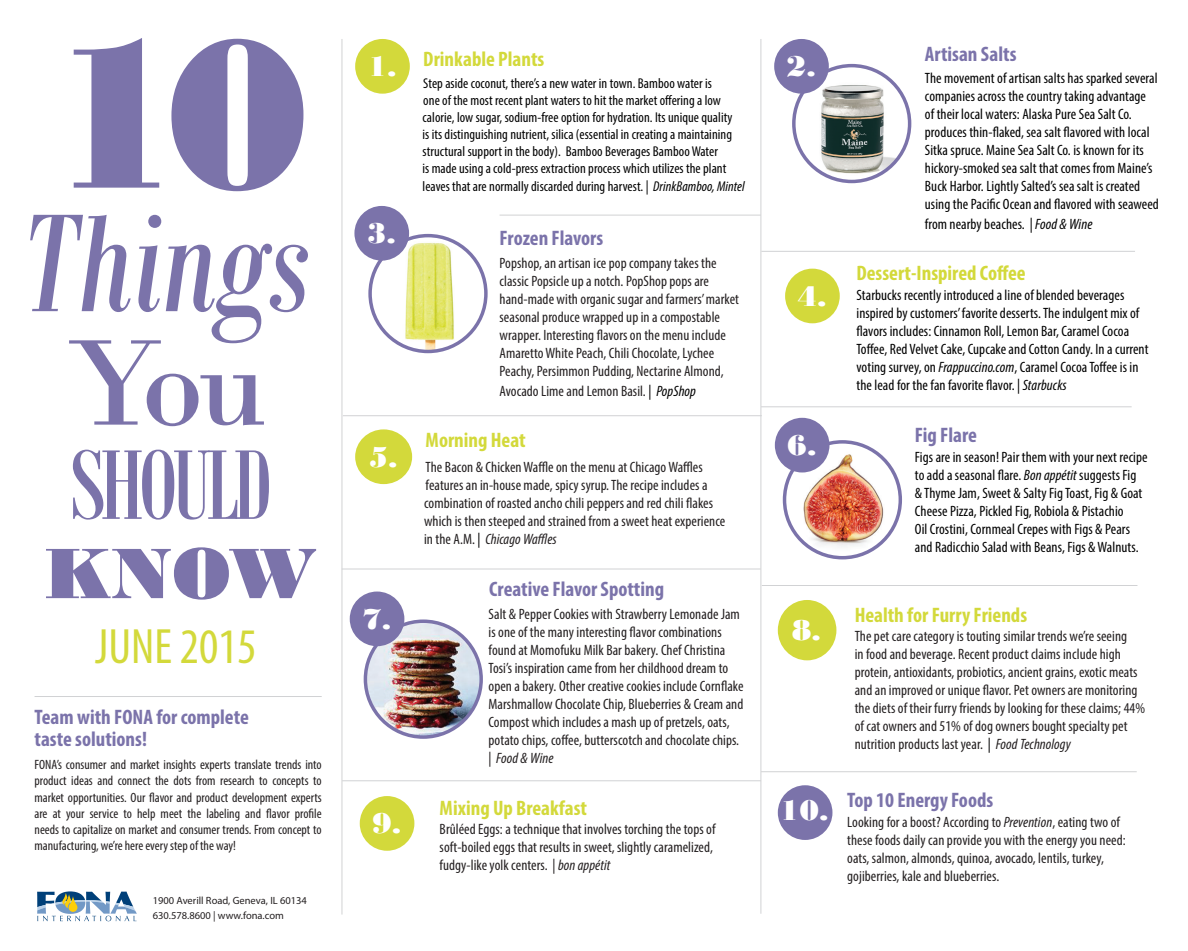
<style>
.page{position:relative;width:1188px;height:951px;background:#fff}
.page>*{position:absolute;margin:0;border:0;box-sizing:border-box;transform-origin:0 0}
.t1{font:221.85px "Bodoni MT Black";color:#7b73aa}
.t2{font:italic 151.35px "Bodoni MT Condensed";color:#7b73aa}
.t3{font:128.7px "Bodoni";color:#7b73aa}
.t4{font:107.4px "Bodoni MT Condensed";letter-spacing:-.05em;color:#7b73aa}
.t5{font:75px "Bodoni MT Black";color:#7b73aa}
.t6{font:condensed 49.95px "Myriad Pro";color:#d3d93b}
.t7{font:30px "Bodoni MT Black";color:#fff}
.t8{font:700 condensed 21px/21.8px "Myriad Pro";color:#7b73aa}
.t9{font:700 condensed 21px "Myriad Pro";color:#d3d93b}
.t10{font:condensed 15px/18px "Myriad Pro";letter-spacing:.005em;color:#231f20}
.t11{font:condensed 15px/18px "Myriad Pro";letter-spacing:.005em;color:#000}
.t12{font:condensed 14.25px/17.1px "Myriad Pro";letter-spacing:.005em;color:#000}
.t13{font:condensed 13.5px/16.2px "Myriad Pro";color:#231f20;text-align:justify}
.t14{font:10.5px/14.5px "Myriad Pro";color:#231f20}
.s1{font-style:italic}
.s2{color:#000}
.s3{font-style:italic;color:#000}
.s4{font-family:"Bodoni MT Black";font-stretch:normal;font-size:30px;color:#fff}
</style>
<div class="page">
<div style="left:355px;top:39px;width:55px;height:55px;background:#d3d93b;border-radius:50%"></div>
<div style="left:355px;top:429px;width:57px;height:55px;background:#d3d93b;border-radius:50%"></div>
<hr style="left:761px;top:39px;width:1px;height:874px;background:#d1d2d4">
<hr style="left:761px;top:251px;width:374px;height:1px;background:#d1d2d4">
<div style="left:778px;top:785px;width:54px;height:54px;background:#7b73aa;border-radius:50%"></div>
<div style="left:778px;top:600px;width:58px;height:60px;background:#d3d93b;border-radius:50%"></div>
<hr style="left:343px;top:415px;width:419px;height:1px;background:#d1d2d4">
<hr style="left:35px;top:696px;width:287px;height:1px;background:#d1d2d4">
<svg style="left:37px;top:891px;width:100px;height:30px"></svg>
<hr style="left:342px;top:39px;width:1px;height:875px;background:#d1d2d4">
<hr style="left:762px;top:585px;width:375px;height:1px;background:#d1d2d4">
<hr style="left:500px;top:215px;width:261px;height:1px;background:#d1d2d4">
<hr style="left:761px;top:406px;width:371px;height:1px;background:#d1d2d4">
<hr style="left:761px;top:771px;width:376px;height:1px;background:#d1d2d4">
<hr style="left:342px;top:780px;width:419px;height:1px;background:#d1d2d4">
<hr style="left:342px;top:568px;width:419px;height:1px;background:#d1d2d4">
<img style="left:378px;top:235px;width:102px;height:116px">
<div style="left:368px;top:234px;width:120px;height:119px;border:3px solid #7b73aa;border-radius:50%"></div>
<div style="left:354px;top:206px;width:55px;height:54px;background:#7b73aa;border-radius:50%"></div>
<div style="left:785px;top:268px;width:55px;height:55px;background:#d3d93b;border-radius:50%"></div>
<img style="left:786px;top:444px;width:114px;height:110px">
<div style="left:783px;top:440px;width:119px;height:119px;border:3px solid #7b73aa;border-radius:50%"></div>
<div style="left:775px;top:418px;width:55px;height:54px;background:#7b73aa;border-radius:50%"></div>
<div style="left:360px;top:796px;width:54px;height:54px;background:#d3d93b;border-radius:50%"></div>
<img style="left:365px;top:621px;width:116px;height:116px;border-radius:58px">
<div style="left:364px;top:619px;width:119px;height:119px;border:3px solid #7b73aa;border-radius:50%"></div>
<div style="left:350px;top:591px;width:54px;height:55px;background:#7b73aa;border-radius:50%"></div>
<img style="left:800px;top:72px;width:110px;height:109px">
<div style="left:792px;top:64px;width:119px;height:119px;border:3px solid #7b73aa;border-radius:50%"></div>
<div style="left:774px;top:39px;width:55px;height:55px;background:#7b73aa;border-radius:50%"></div>
<h1 class="t1" style="left:42px;top:-16px;width:270px">10</h1>
<h2 class="t2" style="left:22px;top:172px;width:289px">Things</h2>
<h3 class="t3" style="left:65px;top:306px;width:204px">You</h3>
<h3 class="t4" style="left:69px;top:420px;width:205px">SHOULD</h3>
<h3 class="t5" style="left:44px;top:529px;width:274px">KNOW</h3>
<h3 class="t6" style="left:95px;top:616px;width:163px">JUNE 2015</h3>
<h3 class="t8" style="left:35px;top:706px;width:216px">Team with FONA for complete taste solutions!</h3>
<p class="t13" style="left:35px;top:756px;width:289px">FONA’s consumer and market insights experts translate trends into product ideas and connect the dots from research to concepts to market opportunities. Our flavor and product development experts are at your service to help meet the labeling and flavor profile needs to capitalize on market and consumer trends. From concept to manufacturing, we’re here every step of the way!</p>
<p class="t14" style="left:153px;top:893px;width:156px">1900 Averill Road, Geneva, IL 60134<br>630.578.8600 | www.fona.com</p>
<h3 class="t7" style="left:368px;top:49px;width:31px">1.</h3>
<h3 class="t7" style="left:367px;top:216px;width:31px">3.</h3>
<h3 class="t9" style="left:423px;top:46px;width:123px">Drinkable Plants</h3>
<h3 class="t8" style="left:925px;top:43px;width:93px">Artisan Salts</h3>
<h3 class="t7" style="left:787px;top:49px;width:31px">2.</h3>
<p class="t11" style="left:925px;top:69px;width:236px">The movement of artisan salts has sparked several companies across the country taking advantage of their local waters: Alaska Pure Sea Salt Co. produces thin-flaked, sea salt flavored with local Sitka spruce. Maine Sea Salt Co. is known for its hickory-smoked sea salt that comes from Maine’s Buck Harbor. Lightly Salted’s sea salt is created using the Pacific Ocean and flavored with seaweed</p>
<p class="t11" style="left:925px;top:215px;width:169px">from nearby beaches. | <span class="s1">Food &amp; Wine</span></p>
<p class="t12" style="left:423px;top:74px;width:324px">Step aside coconut, there’s a new water in town. Bamboo water is<br>one of the most recent plant waters to hit the market offering a low calorie, low sugar, sodium-free option for hydration. Its unique quality<br>is its distinguishing nutrient, silica (essential in creating a maintaining structural support in the body). Bamboo Beverages Bamboo Water<br>is made using a cold-press extraction process which utilizes the plant leaves that are normally discarded during harvest. | <span class="s1">DrinkBamboo, Mintel</span></p>
<h3 class="t8" style="left:500px;top:226px;width:105px">Frozen Flavors</h3>
<p class="t10" style="left:500px;top:254px;width:241px">Popshop, an artisan ice pop company takes the classic Popsicle up a notch. PopShop pops are hand-made with organic sugar and farmers’ market seasonal produce wrapped up in a compostable wrapper. Interesting flavors on the menu include Amaretto White Peach, Chili Chocolate, Lychee Peachy, Persimmon Pudding, Nectarine Almond,</p>
<p class="t10" style="left:500px;top:381px;width:198px">Avocado Lime and Lemon Basil. <span class="s2">|</span> <span class="s3">PopShop</span></p>
<h3 class="t9" style="left:857px;top:260px;width:171px">Dessert-Inspired Coffee</h3>
<p class="t11" style="left:857px;top:285px;width:294px;text-indent:-59px"><span class="s4">4.</span> Starbucks recently introduced a line of blended beverages inspired by customers’ favorite desserts. The indulgent mix of flavors includes: Cinnamon Roll, Lemon Bar, Caramel Cocoa Toffee, Red Velvet Cake, Cupcake and Cotton Candy. In a current voting survey, on <span class="s1">Frappuccino.com</span>, Caramel Cocoa Toffee is in the lead for the fan favorite flavor. | <span class="s1">Starbucks</span></p>
<h3 class="t7" style="left:368px;top:439px;width:31px">5.</h3>
<h3 class="t9" style="left:426px;top:427px;width:101px">Morning Heat</h3>
<p class="t10" style="left:424px;top:457px;width:303px">The Bacon &amp; Chicken Waffle on the menu at Chicago Waffles features an in-house made, spicy syrup. The recipe includes a combination of roasted ancho chili peppers and red chili flakes which is then steeped and strained from a sweet heat experience in the A.M. <span class="s2">|</span> <span class="s1">Chicago Waffles</span></p>
<h3 class="t7" style="left:787px;top:427px;width:31px">6.</h3>
<h3 class="t8" style="left:915px;top:423px;width:64px">Fig Flare</h3>
<p class="t11" style="left:915px;top:448px;width:234px">Figs are in season! Pair them with your next recipe to add a seasonal flare. <span class="s1">Bon appétit</span> suggests Fig<br>&amp; Thyme Jam, Sweet &amp; Salty Fig Toast, Fig &amp; Goat Cheese Pizza, Pickled Fig, Robiola &amp; Pistachio<br>Oil Crostini, Cornmeal Crepes with Figs &amp; Pears and Radicchio Salad with Beans, Figs &amp; Walnuts.</p>
<h3 class="t8" style="left:489px;top:578px;width:176px">Creative Flavor Spotting</h3>
<h3 class="t7" style="left:362px;top:601px;width:31px">7.</h3>
<p class="t10" style="left:489px;top:604px;width:256px">Salt &amp; Pepper Cookies with Strawberry Lemonade Jam is one of the many interesting flavor combinations found at Momofuku Milk Bar bakery. Chef Christina Tosi’s inspiration came from her childhood dream to open a bakery. Other creative cookies include Cornflake Marshmallow Chocolate Chip, Blueberries &amp; Cream and Compost which includes a mash up of pretzels, oats, potato chips, coffee, butterscotch and chocolate chips. | <span class="s1">Food &amp; Wine</span></p>
<h3 class="t7" style="left:792px;top:612px;width:31px">8.</h3>
<h3 class="t9" style="left:855px;top:602px;width:174px">Health for Furry Friends</h3>
<p class="t10" style="left:855px;top:627px;width:292px">The pet care category is touting similar trends we’re seeing<br>in food and beverage. Recent product claims include high protein, antioxidants, probiotics, ancient grains, exotic meats and an improved or unique flavor. Pet owners are monitoring the diets of their furry friends by looking for these claims; 44% of cat owners and 51% of dog owners bought specialty pet nutrition products last year. <span class="s2">|</span> <span class="s1">Food Technology</span></p>
<h3 class="t9" style="left:440px;top:795px;width:149px">Mixing Up Breakfast</h3>
<p class="t10" style="left:440px;top:819px;width:277px;text-indent:-67px"><span class="s4">9.</span> Brûléed Eggs: a technique that involves torching the tops of soft-boiled eggs that results in sweet, slightly caramelized, fudgy-like yolk centers. | <span class="s1">bon appétit</span></p>
<h3 class="t7" style="left:780px;top:792px;width:50px">10.</h3>
<h3 class="t8" style="left:847px;top:789px;width:148px">Top 10 Energy Foods</h3>
<p class="t10" style="left:847px;top:812px;width:280px">Looking for a boost? According to <span class="s1">Prevention</span>, eating two of these foods daily can provide you with the energy you need: oats, salmon, almonds, quinoa, avocado, lentils, turkey, gojiberries, kale and blueberries.</p>
</div>
